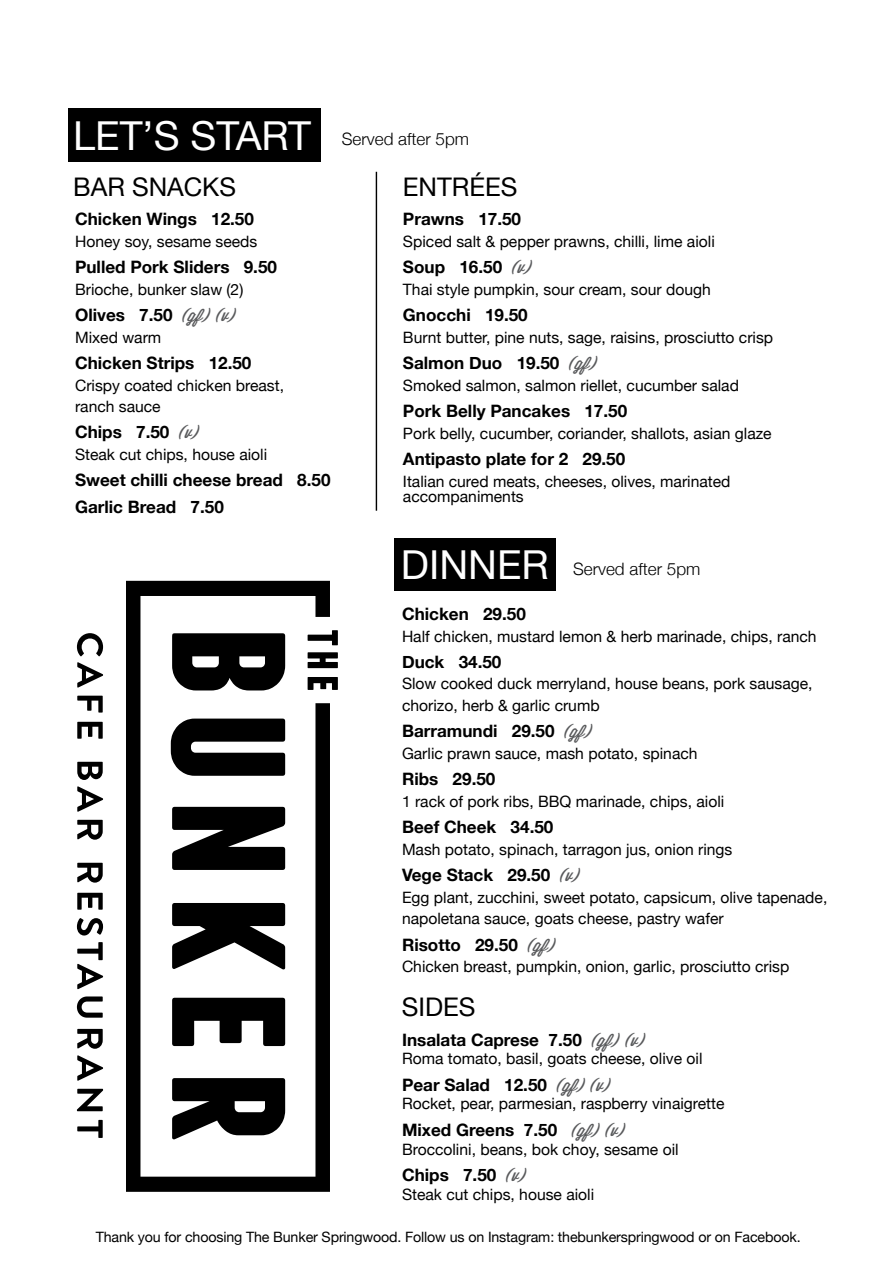
<style>
.page{position:relative;width:893px;height:1263px;background:#fff}
.page>*{position:absolute;margin:0;border:0;box-sizing:border-box;transform-origin:0 0}
.t1{font:39.9px "Helvetica Neue";color:#fff}
.t2{font:25.65px "Helvetica Neue";color:#000}
.t3{font:700 17.1px/26.2px "Helvetica Neue";color:#000}
.t4{font:300 17.1px "Helvetica Neue";color:#000}
.t5{font:15.6px/21.6px "Helvetica Neue";color:#000}
.t6{font:14.25px "Helvetica Neue";letter-spacing:-.01em;color:#000}
.s1{font-family:"Wisdom Script";font-weight:400;color:#58595b}
</style>
<div class="page">
<div style="left:394px;top:539px;width:162px;height:52px;background:#000"></div>
<div style="left:68px;top:108px;width:253px;height:54px;background:#000"></div>
<svg style="left:126px;top:581px;width:204px;height:611px"></svg>
<svg style="left:308px;top:630px;width:30px;height:60px"></svg>
<svg style="left:171px;top:633px;width:114px;height:506px;fill:#000"></svg>
<svg style="left:77px;top:633px;width:26px;height:505px"></svg>
<hr style="left:376px;top:172px;width:1px;height:339px;background:#000">
<h1 class="t1" style="left:73px;top:107px;width:239px">LET’S START</h1>
<h2 class="t2" style="left:73px;top:169px;width:164px">BAR SNACKS</h2>
<h2 class="t2" style="left:403px;top:169px;width:116px">ENTRÉES</h2>
<p class="t4" style="left:342px;top:126px;width:129px">Served after 5pm</p>
<p class="t3" style="left:75px;top:206px;width:180px">Chicken Wings 12.50</p>
<p class="t5" style="left:75px;top:231px;width:184px">Honey soy, sesame seeds</p>
<p class="t3" style="left:75px;top:254px;width:204px">Pulled Pork Sliders 9.50</p>
<p class="t5" style="left:75px;top:279px;width:170px">Brioche, bunker slaw (2)</p>
<p class="t3" style="left:75px;top:302px;width:163px">Olives 7.50 <span class="s1">(gf) (v)</span></p>
<p class="t5" style="left:75px;top:327px;width:88px">Mixed warm</p>
<p class="t3" style="left:75px;top:350px;width:178px">Chicken Strips 12.50</p>
<p class="t5" style="left:75px;top:375px;width:211px">Crispy coated chicken breast, ranch sauce</p>
<p class="t3" style="left:75px;top:420px;width:126px">Chips 7.50 <span class="s1">(v)</span></p>
<p class="t5" style="left:75px;top:445px;width:194px">Steak cut chips, house aioli</p>
<p class="t3" style="left:75px;top:468px;width:257px">Sweet chilli cheese bread 8.50<br>Garlic Bread 7.50</p>
<p class="t3" style="left:403px;top:207px;width:120px">Prawns 17.50</p>
<p class="t5" style="left:403px;top:232px;width:313px">Spiced salt &amp; pepper prawns, chilli, lime aioli</p>
<p class="t3" style="left:403px;top:254px;width:131px">Soup 16.50 <span class="s1">(v)</span></p>
<p class="t5" style="left:403px;top:279px;width:309px">Thai style pumpkin, sour cream, sour dough</p>
<p class="t3" style="left:403px;top:302px;width:126px">Gnocchi 19.50</p>
<p class="t5" style="left:403px;top:327px;width:372px">Burnt butter, pine nuts, sage, raisins, prosciutto crisp</p>
<p class="t3" style="left:403px;top:350px;width:196px">Salmon Duo 19.50 <span class="s1">(gf)</span></p>
<p class="t5" style="left:403px;top:375px;width:337px">Smoked salmon, salmon riellet, cucumber salad</p>
<p class="t3" style="left:403px;top:398px;width:226px">Pork Belly Pancakes 17.50</p>
<p class="t5" style="left:403px;top:423px;width:370px">Pork belly, cucumber, coriander, shallots, asian glaze</p>
<p class="t3" style="left:403px;top:446px;width:224px">Antipasto plate for 2 29.50</p>
<p class="t5" style="left:403px;top:474px;width:329px;line-height:15.9px">Italian cured meats, cheeses, olives, marinated accompaniments</p>
<h1 class="t1" style="left:401px;top:536px;width:149px">DINNER</h1>
<p class="t4" style="left:573px;top:555px;width:129px">Served after 5pm</p>
<p class="t3" style="left:402px;top:601px;width:125px">Chicken 29.50</p>
<p class="t5" style="left:402px;top:626px;width:416px">Half chicken, mustard lemon &amp; herb marinade, chips, ranch</p>
<p class="t3" style="left:402px;top:649px;width:101px">Duck 34.50</p>
<p class="t5" style="left:402px;top:674px;width:412px">Slow cooked duck merryland, house beans, pork sausage, chorizo, herb &amp; garlic crumb</p>
<p class="t3" style="left:402px;top:719px;width:192px">Barramundi 29.50 <span class="s1">(gf)</span></p>
<p class="t5" style="left:402px;top:743px;width:297px">Garlic prawn sauce, mash potato, spinach</p>
<p class="t3" style="left:402px;top:766px;width:95px">Ribs 29.50</p>
<p class="t5" style="left:402px;top:791px;width:324px">1 rack of pork ribs, BBQ marinade, chips, aioli</p>
<p class="t3" style="left:402px;top:814px;width:153px">Beef Cheek 34.50</p>
<p class="t5" style="left:402px;top:839px;width:332px">Mash potato, spinach, tarragon jus, onion rings</p>
<p class="t3" style="left:402px;top:862px;width:180px">Vege Stack 29.50 <span class="s1">(v)</span></p>
<p class="t5" style="left:402px;top:887px;width:427px">Egg plant, zucchini, sweet potato, capsicum, olive tapenade, napoletana sauce, goats cheese, pastry wafer</p>
<p class="t3" style="left:402px;top:932px;width:156px">Risotto 29.50 <span class="s1">(gf)</span></p>
<p class="t5" style="left:402px;top:957px;width:389px">Chicken breast, pumpkin, onion, garlic, prosciutto crisp</p>
<h2 class="t2" style="left:402px;top:989px;width:75px">SIDES</h2>
<p class="t3" style="left:402px;top:1027px;width:245px">Insalata Caprese 7.50 <span class="s1">(gf) (v)</span></p>
<p class="t5" style="left:402px;top:1049px;width:302px">Roma tomato, basil, goats cheese, olive oil</p>
<p class="t3" style="left:402px;top:1072px;width:211px">Pear Salad 12.50 <span class="s1">(gf) (v)</span></p>
<p class="t5" style="left:402px;top:1094px;width:324px">Rocket, pear, parmesian, raspberry vinaigrette</p>
<p class="t3" style="left:402px;top:1117px;width:225px">Mixed Greens 7.50 <span class="s1">(gf) (v)</span></p>
<p class="t5" style="left:402px;top:1139px;width:278px">Broccolini, beans, bok choy, sesame oil</p>
<p class="t3" style="left:402px;top:1162px;width:126px">Chips 7.50 <span class="s1">(v)</span></p>
<p class="t5" style="left:402px;top:1184px;width:194px">Steak cut chips, house aioli</p>
<p class="t6" style="left:96px;top:1226px;width:706px">Thank you for choosing The Bunker Springwood. Follow us on Instagram: thebunkerspringwood or on Facebook.</p>
</div>
